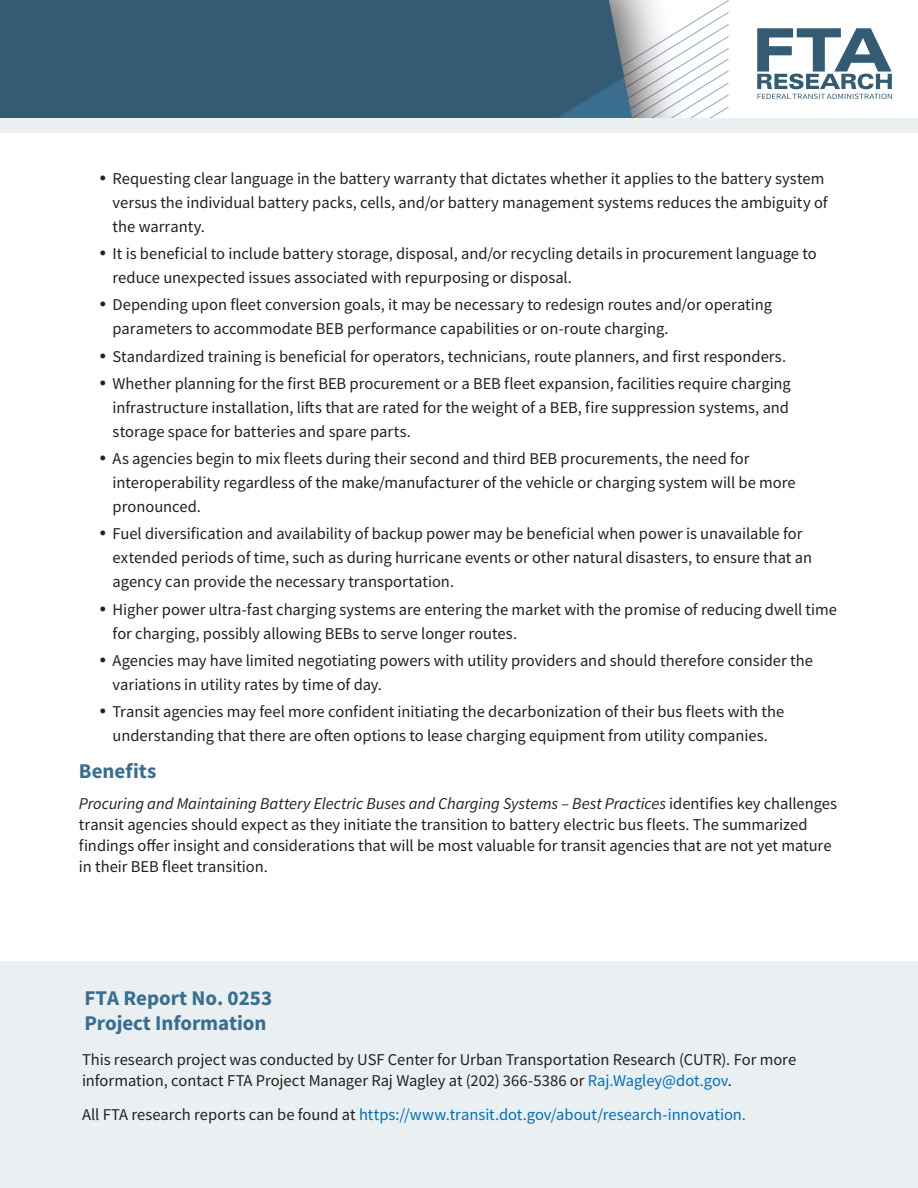
<style>
.page{position:relative;width:918px;height:1188px;background:#fff}
.page>*{position:absolute;margin:0;border:0;box-sizing:border-box;transform-origin:0 0}
.t1{font:700 21px/25px "Source Sans Pro";letter-spacing:-.005em;color:#386e8f}
.t2{font:16.5px/24px "Source Sans Pro";color:#231f20}
.t3{font:16.5px "Source Sans Pro";color:#006fba}
.s1{font-style:italic}
.s2{color:#006fba}
.s3{color:#231f20}
</style>
<div class="page">
<div style="left:0;top:0;width:123px;height:118px;background:#345b74"></div>
<svg style="left:123px;top:0;width:606px;height:118px;background:#527388"></svg>
<svg style="left:757px;top:28px;width:135px;height:71px"></svg>
<div style="left:0;top:118px;width:918px;height:16px;background:#eaeff1"></div>
<div style="left:0;top:961px;width:918px;height:227px;background:#eaeff1"></div>
<p class="t2" style="left:113px;top:166px;width:717px">Requesting clear language in the battery warranty that dictates whether it applies to the battery system versus the individual battery packs, cells, and/or battery management systems reduces the ambiguity of the warranty.</p>
<p class="t2" style="left:113px;top:242px;width:706px">It is beneficial to include battery storage, disposal, and/or recycling details in procurement language to reduce unexpected issues associated with repurposing or disposal.</p>
<p class="t2" style="left:113px;top:293px;width:661px">Depending upon fleet conversion goals, it may be necessary to redesign routes and/or operating parameters to accommodate BEB performance capabilities or on-route charging.</p>
<p class="t2" style="left:113px;top:342px;width:680px;line-height:27.3px">Standardized training is beneficial for operators, technicians, route planners, and first responders.<br>Whether planning for the first BEB procurement or a BEB fleet expansion, facilities require charging</p>
<p class="t2" style="left:113px;top:395px;width:678px">infrastructure installation, lifts that are rated for the weight of a BEB, fire suppression systems, and storage space for batteries and spare parts.</p>
<p class="t2" style="left:113px;top:447px;width:685px">As agencies begin to mix fleets during their second and third BEB procurements, the need for interoperability regardless of the make/manufacturer of the vehicle or charging system will be more pronounced.</p>
<p class="t2" style="left:113px;top:522px;width:701px">Fuel diversification and availability of backup power may be beneficial when power is unavailable for extended periods of time, such as during hurricane events or other natural disasters, to ensure that an agency can provide the necessary transportation.</p>
<p class="t2" style="left:113px;top:597px;width:726px">Higher power ultra-fast charging systems are entering the market with the promise of reducing dwell time for charging, possibly allowing BEBs to serve longer routes.</p>
<p class="t2" style="left:113px;top:648px;width:702px">Agencies may have limited negotiating powers with utility providers and should therefore consider the variations in utility rates by time of day.</p>
<p class="t2" style="left:113px;top:700px;width:673px">Transit agencies may feel more confident initiating the decarbonization of their bus fleets with the understanding that there are often options to lease charging equipment from utility companies.</p>
<p class="t1" style="left:79px;top:758px;width:79px">Benefits</p>
<p class="t2" style="left:79px;top:793px;width:760px;line-height:21px"><span class="s1">Procuring and Maintaining Battery Electric Buses and Charging Systems – Best Practices</span> identifies key challenges transit agencies should expect as they initiate the transition to battery electric bus fleets. The summarized findings offer insight and considerations that will be most valuable for transit agencies that are not yet mature in their BEB fleet transition.</p>
<p class="t1" style="left:84px;top:985px;width:189px">FTA Report No. 0253<br>Project Information</p>
<p class="t2" style="left:82px;top:1049px;width:716px;line-height:21px">This research project was conducted by USF Center for Urban Transportation Research (CUTR). For more information, contact FTA Project Manager Raj Wagley at (202) 366-5386 or <span class="s2">Raj.Wagley@dot.gov</span>.</p>
<p class="t3" style="left:82px;top:1104px;width:666px"><span class="s3">All FTA research reports can be found at</span> https://www.transit.dot.gov/about/research-innovation.</p>
</div>
